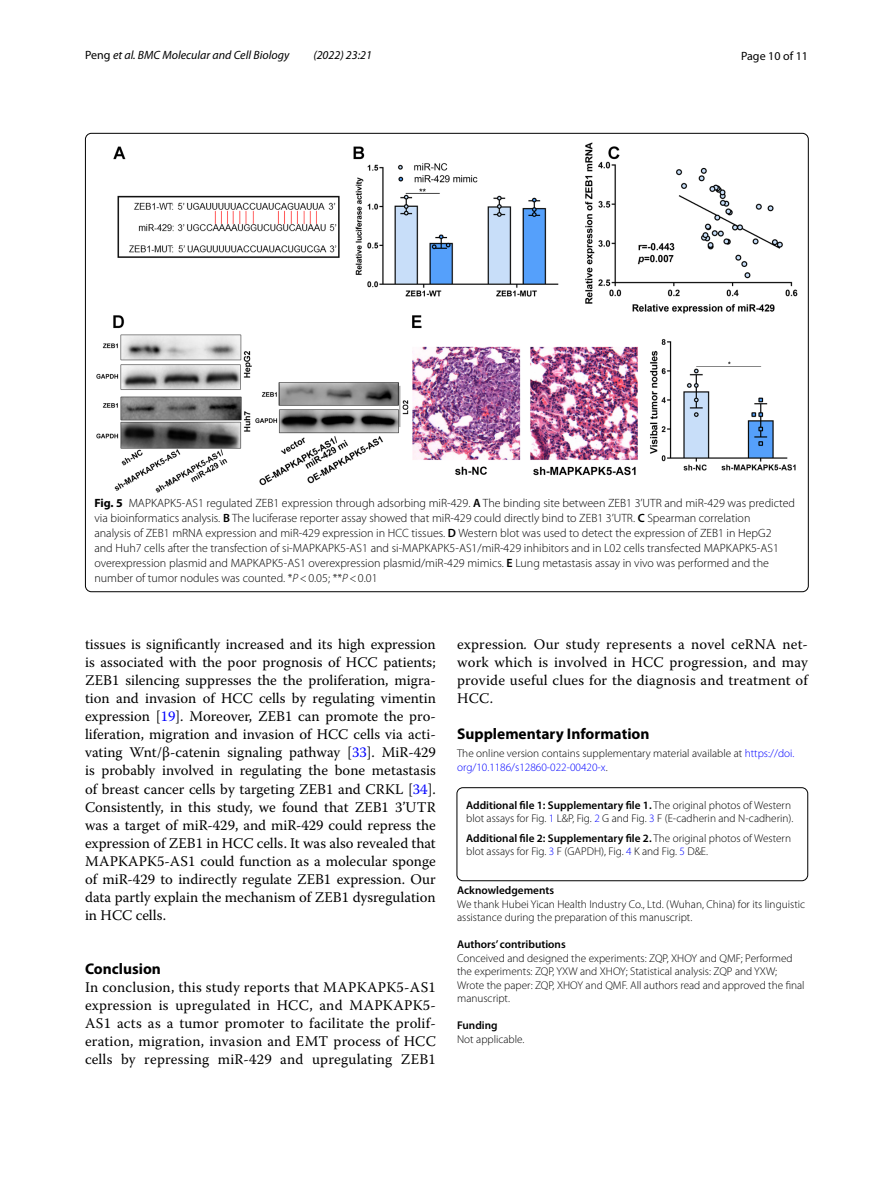
<style>
.page{position:relative;width:893px;height:1187px;background:#fff}
.page>*{position:absolute;margin:0;border:0;box-sizing:border-box;transform-origin:0 0}
.t1{font:700 15.45px "Myriad Pro";color:#000}
.t2{font:14.7px/18px "Warnock Pro";letter-spacing:.015em;color:#000;text-align:justify}
.t3{font:300 12px/15px "Myriad Pro";color:#000}
.t4{font:italic 12px "Myriad Pro";color:#000}
.t5{font:12px "Myriad Pro";color:#000}
.t6{font:300 11.25px/13.5px "Myriad Pro";color:#000}
.t7{font:600 11.25px "Myriad Pro";color:#000}
.s1{font-style:normal}
.s2{font-weight:700}
.s3{font-weight:600}
.s4{font-style:italic}
.s5{color:#00f}
</style>
<div class="page">
<div style="left:457px;top:787px;width:351px;height:93px;border:1px solid #000;border-radius:6px"></div>
<img style="left:97px;top:142px;width:700px;height:350px">
<p class="t4" style="left:85px;top:48px;width:206px"><span class="s1">Peng</span> et al. BMC Molecular and Cell Biology</p>
<p class="t4" style="left:313px;top:48px;width:60px">(2022) 23:21</p>
<p class="t5" style="left:741px;top:48px;width:68px">Page 10 of 11</p>
<p class="t3" style="left:94px;top:496px;width:702px"><span class="s2">Fig. 5</span> MAPKAPK5-AS1 regulated ZEB1 expression through adsorbing miR-429. <span class="s3">A</span> The binding site between ZEB1 3’UTR and miR-429 was predicted via bioinformatics analysis. <span class="s3">B</span> The luciferase reporter assay showed that miR-429 could directly bind to ZEB1 3’UTR. <span class="s3">C</span> Spearman correlation<br>analysis of ZEB1 mRNA expression and miR-429 expression in HCC tissues. <span class="s3">D</span> Western blot was used to detect the expression of ZEB1 in HepG2<br>and Huh7 cells after the transfection of si-MAPKAPK5-AS1 and si-MAPKAPK5-AS1/miR-429 inhibitors and in L02 cells transfected MAPKAPK5-AS1 overexpression plasmid and MAPKAPK5-AS1 overexpression plasmid/miR-429 mimics. <span class="s3">E</span> Lung metastasis assay in vivo was performed and the number of tumor nodules was counted. *<span class="s4">P</span>&lt;0.05; **<span class="s4">P</span>&lt;0.01</p>
<p class="t2" style="left:85px;top:635px;width:352px">tissues is significantly increased and its high expression is associated with the poor prognosis of HCC patients; ZEB1 silencing suppresses the the proliferation, migra&shy;tion and invasion of HCC cells by regulating vimentin expression [<span class="s5">19</span>]. Moreover, ZEB1 can promote the pro&shy;liferation, migration and invasion of HCC cells via acti&shy;vating Wnt/β-catenin signaling pathway [<span class="s5">33</span>]. MiR-429 is probably involved in regulating the bone metastasis of breast cancer cells by targeting ZEB1 and CRKL [<span class="s5">34</span>].<br>Consistently, in this study, we found that ZEB1 3’UTR was a target of miR-429, and miR-429 could repress the expression of ZEB1 in HCC cells. It was also revealed that MAPKAPK5-AS1 could function as a molecular sponge of miR-429 to indirectly regulate ZEB1 expression. Our data partly explain the mechanism of ZEB1 dysregulation in HCC cells.</p>
<p class="t1" style="left:85px;top:959px;width:77px">Conclusion</p>
<p class="t2" style="left:85px;top:978px;width:352px">In conclusion, this study reports that MAPKAPK5-AS1 expression is upregulated in HCC, and MAPKAPK5- AS1 acts as a tumor promoter to facilitate the prolif&shy;eration, migration, invasion and EMT process of HCC cells by repressing miR-429 and upregulating ZEB1</p>
<p class="t2" style="left:457px;top:635px;width:352px">expression<span class="s4">.</span> Our study represents a novel ceRNA net&shy;work which is involved in HCC progression, and may provide useful clues for the diagnosis and treatment of HCC.</p>
<p class="t1" style="left:457px;top:724px;width:194px">Supplementary Information</p>
<p class="t6" style="left:457px;top:747px;width:339px">The online version contains supplementary material available at <span class="s5">https://doi. org/10.1186/s12860-022-00420-x</span>.</p>
<p class="t6" style="left:466px;top:798px;width:329px"><span class="s3">Additional file 1: Supplementary file 1.</span> The original photos of Western blot assays for Fig. <span class="s5">1</span> L&amp;P, Fig. <span class="s5">2</span> G and Fig. <span class="s5">3</span> F (E-cadherin and N-cadherin).</p>
<p class="t6" style="left:466px;top:831px;width:326px"><span class="s3">Additional file 2: Supplementary file 2.</span> The original photos of Western blot assays for Fig. <span class="s5">3</span> F (GAPDH), Fig. <span class="s5">4</span> K and Fig. <span class="s5">5</span> D&amp;E.</p>
<p class="t7" style="left:457px;top:883px;width:98px">Acknowledgements</p>
<p class="t6" style="left:457px;top:897px;width:350px">We thank Hubei Yican Health Industry Co., Ltd. (Wuhan, China) for its linguistic assistance during the preparation of this manuscript.</p>
<p class="t7" style="left:457px;top:937px;width:110px">Authors’ contributions</p>
<p class="t6" style="left:457px;top:951px;width:349px">Conceived and designed the experiments: ZQP, XHOY and QMF; Performed the experiments: ZQP, YXW and XHOY; Statistical analysis: ZQP and YXW; Wrote the paper: ZQP, XHOY and QMF. All authors read and approved the final manuscript.</p>
<p class="t7" style="left:457px;top:1018px;width:42px">Funding</p>
<p class="t6" style="left:457px;top:1032px;width:69px">Not applicable.</p>
</div>
